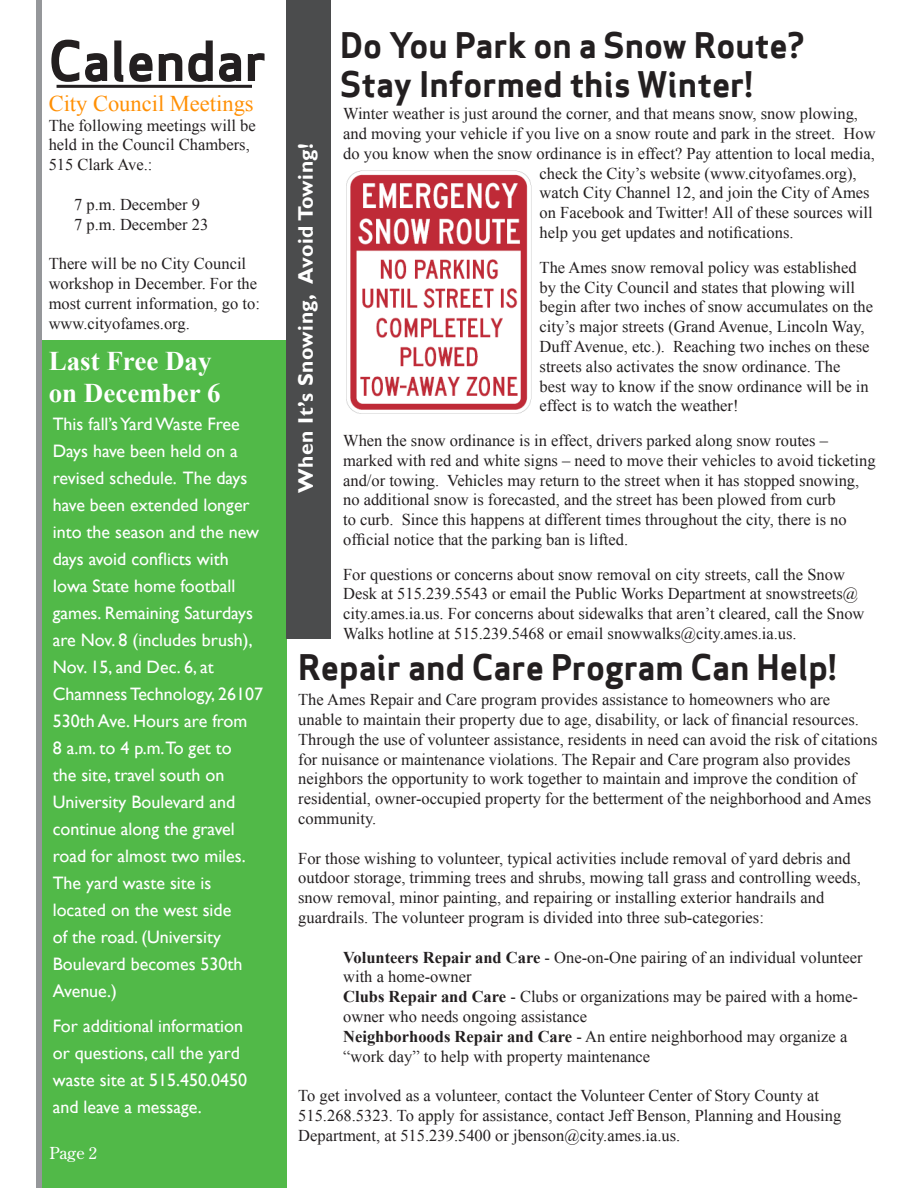
<style>
.page{position:relative;width:918px;height:1188px;background:#fff}
.page>*{position:absolute;margin:0;border:0;box-sizing:border-box;transform-origin:0 0}
.t1{font:700 54px "Apex Sans";color:#231f20}
.HEADLINES_Page_1_and{font:700 34.5px "Apex Sans";color:#231f20}
.t2{font:700 27px "Times New Roman";color:#fff}
.SIDEBAR_TEXT{font:22.5px "Times New Roman";color:#ff9005}
.t3{font:700 21px "Gill Sans";letter-spacing:.03em;color:#fff}
.t4{font:18px/27px "Gill Sans";color:#fff}
.SIDEBAR_TEXT-2{font:16.5px/19.8px "Times New Roman";color:#231f20}
.t5{font:16.5px "Century Old Style Std";color:#fff}
.s1{font-weight:700}
</style>
<div class="page">
<div style="left:37px;top:0;width:5px;height:1188px;background:#95979a"></div>
<div style="left:42px;top:340px;width:245px;height:848px;background:#51b948"></div>
<hr style="left:57px;top:85px;width:195px;height:3px;background:#231f20">
<div style="left:286px;top:0;width:45px;height:638px;background:#4b4c4d"></div>
<img style="left:346px;top:170px;width:186px;height:244px">
<p class="t1" style="left:48px;top:26px;width:220px">Calendar</p>
<p class="SIDEBAR_TEXT" style="left:49px;top:88px;width:207px">City Council Meetings</p>
<p class="SIDEBAR_TEXT-2" style="left:49px;top:115px;width:209px">The following meetings will be held in the Council Chambers,</p>
<p class="SIDEBAR_TEXT-2" style="left:49px;top:155px;width:105px">515 Clark Ave.:</p>
<p class="SIDEBAR_TEXT-2" style="left:74px;top:194px;width:128px">7 p.m. December 9</p>
<p class="SIDEBAR_TEXT-2" style="left:74px;top:214px;width:136px">7 p.m. December 23</p>
<p class="SIDEBAR_TEXT-2" style="left:49px;top:254px;width:213px">There will be no City Council workshop in December. For the most current information, go to: www.cityofames.org.</p>
<p class="t2" style="left:49px;top:342px;width:164px">Last Free Day</p>
<p class="t2" style="left:49px;top:375px;width:173px">on December 6</p>
<p class="t4" style="left:53px;top:411px;width:212px">This fall’s Yard Waste Free<br>Days have been held on a revised schedule. The days have been extended longer into the season and the new days avoid conflicts with<br>Iowa State home football games. Remaining Saturdays are Nov. 8 (includes brush),<br>Nov. 15, and Dec. 6, at<br>Chamness Technology, 26107<br>530th Ave. Hours are from<br>8 a.m. to 4 p.m.To get to<br>the site, travel south on<br>University Boulevard and continue along the gravel road for almost two miles.<br>The yard waste site is located on the west side<br>of the road. (University<br>Boulevard becomes 530th<br>Avenue.)</p>
<p class="t4" style="left:53px;top:1013px;width:196px">For additional information or questions, call the yard waste site at 515.450.0450 and leave a message.</p>
<p class="t5" style="left:50px;top:1142px;width:49px">Page 2</p>
<p class="t3" style="left:293px;top:493px;width:352px;rotate:-90deg">When It’s Snowing, Avoid Towing!</p>
<p class="HEADLINES_Page_1_and" style="left:340px;top:23px;width:466px">Do You Park on a Snow Route?</p>
<p class="HEADLINES_Page_1_and" style="left:340px;top:62px;width:414px">Stay Informed this Winter!</p>
<p class="SIDEBAR_TEXT-2" style="left:343px;top:104px;width:516px">Winter weather is just around the corner, and that means snow, snow plowing,</p>
<p class="SIDEBAR_TEXT-2" style="left:343px;top:123px;width:534px">and moving your vehicle if you live on a snow route and park in the street. How</p>
<p class="SIDEBAR_TEXT-2" style="left:343px;top:143px;width:533px">do you know when the snow ordinance is in effect? Pay attention to local media,</p>
<p class="SIDEBAR_TEXT-2" style="left:540px;top:163px;width:319px">check the City’s website (www.cityofames.org),</p>
<p class="SIDEBAR_TEXT-2" style="left:540px;top:183px;width:331px">watch City Channel 12, and join the City of Ames</p>
<p class="SIDEBAR_TEXT-2" style="left:540px;top:203px;width:335px">on Facebook and Twitter! All of these sources will</p>
<p class="SIDEBAR_TEXT-2" style="left:540px;top:222px;width:255px">help you get updates and notifications.</p>
<p class="SIDEBAR_TEXT-2" style="left:540px;top:257px;width:335px">The Ames snow removal policy was established by the City Council and states that plowing will begin after two inches of snow accumulates on the city’s major streets (Grand Avenue, Lincoln Way, Duff Avenue, etc.). Reaching two inches on these streets also activates the snow ordinance. The<br>best way to know if the snow ordinance will be in effect is to watch the weather!</p>
<p class="SIDEBAR_TEXT-2" style="left:343px;top:430px;width:534px">When the snow ordinance is in effect, drivers parked along snow routes – marked with red and white signs – need to move their vehicles to avoid ticketing and/or towing. Vehicles may return to the street when it has stopped snowing, no additional snow is forecasted, and the street has been plowed from curb<br>to curb. Since this happens at different times throughout the city, there is no official notice that the parking ban is lifted.</p>
<p class="SIDEBAR_TEXT-2" style="left:343px;top:564px;width:523px">For questions or concerns about snow removal on city streets, call the Snow Desk at 515.239.5543 or email the Public Works Department at snowstreets@ city.ames.ia.us. For concerns about sidewalks that aren’t cleared, call the Snow Walks hotline at 515.239.5468 or email snowwalks@city.ames.ia.us.</p>
<p class="HEADLINES_Page_1_and" style="left:298px;top:645px;width:540px">Repair and Care Program Can Help!</p>
<p class="SIDEBAR_TEXT-2" style="left:298px;top:689px;width:581px">The Ames Repair and Care program provides assistance to homeowners who are unable to maintain their property due to age, disability, or lack of financial resources.<br>Through the use of volunteer assistance, residents in need can avoid the risk of citations for nuisance or maintenance violations. The Repair and Care program also provides neighbors the opportunity to work together to maintain and improve the condition of residential, owner-occupied property for the betterment of the neighborhood and Ames community.</p>
<p class="SIDEBAR_TEXT-2" style="left:298px;top:848px;width:564px">For those wishing to volunteer, typical activities include removal of yard debris and outdoor storage, trimming trees and shrubs, mowing tall grass and controlling weeds, snow removal, minor painting, and repairing or installing exterior handrails and guardrails. The volunteer program is divided into three sub-categories:</p>
<p class="SIDEBAR_TEXT-2" style="left:343px;top:947px;width:521px"><span class="s1">Volunteers Repair and Care</span> - One-on-One pairing of an individual volunteer with a home-owner</p>
<p class="SIDEBAR_TEXT-2" style="left:343px;top:986px;width:516px"><span class="s1">Clubs Repair and Care</span> - Clubs or organizations may be paired with a home&shy;owner who needs ongoing assistance</p>
<p class="SIDEBAR_TEXT-2" style="left:343px;top:1026px;width:506px"><span class="s1">Neighborhoods Repair and Care</span> - An entire neighborhood may organize a “work day” to help with property maintenance</p>
<p class="SIDEBAR_TEXT-2" style="left:298px;top:1085px;width:545px">To get involved as a volunteer, contact the Volunteer Center of Story County at<br>515.268.5323. To apply for assistance, contact Jeff Benson, Planning and Housing<br>Department, at 515.239.5400 or jbenson@city.ames.ia.us.</p>
</div>
